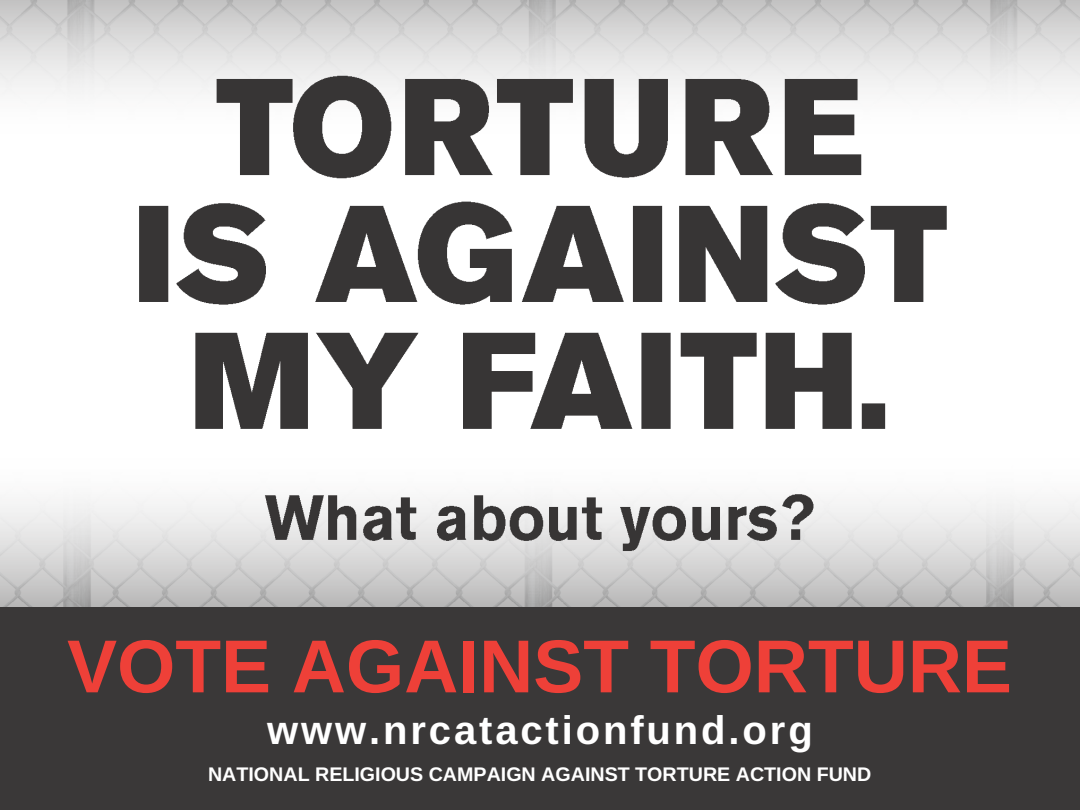
<style>
.page{position:relative;width:1080px;height:810px;background:#fff}
.page>*{position:absolute;margin:0;border:0;box-sizing:border-box;transform-origin:0 0}
.t1{font:700 75px "Arimo";color:#ee4038}
.t2{font:700 40px "Arimo";letter-spacing:.07em;color:#fff}
.t3{font:700 19.69px "Arimo";color:#fff}
</style>
<div class="page">
<img style="left:0;top:0;width:1080px;height:607px">
<div style="left:0;top:607px;width:1080px;height:203px;background:#3a3838"></div>
<h1 class="t1" style="left:67px;top:624px;width:946px">VOTE AGAINST TORTURE</h1>
<h2 class="t2" style="left:267px;top:707px;width:547px">www.nrcatactionfund.org</h2>
<p class="t3" style="left:208px;top:763px;width:665px">NATIONAL RELIGIOUS CAMPAIGN AGAINST TORTURE ACTION FUND</p>
</div>
